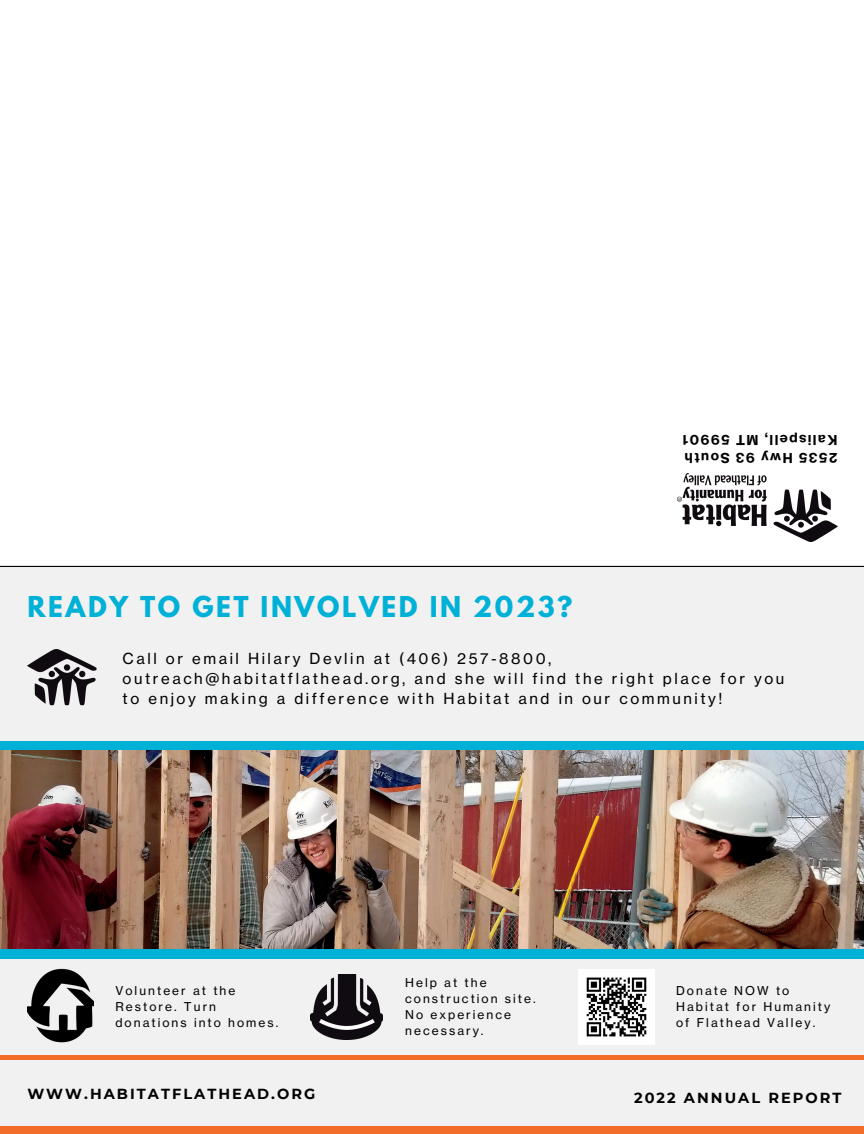
<style>
.page{position:relative;width:864px;height:1134px;background:#fff}
.page>*{position:absolute;margin:0;border:0;box-sizing:border-box;transform-origin:0 0}
.t1{font:700 25.5px "League Spartan";letter-spacing:.1em;color:#00b1d7}
.t2{font:15px/20.2px "N Haas Grotesk TX Pro 55 Rg";letter-spacing:.17em;color:#000}
.t3{font:700 14.55px "Montserrat";letter-spacing:.14em;color:#000}
.t4{font:13.5px "N Haas Grotesk TX Pro 75 Bd";letter-spacing:.11em;color:#000}
.t5{font:12px/16px "N Haas Grotesk TX Pro 55 Rg";letter-spacing:.17em;color:#000}
</style>
<div class="page">
<div style="left:0;top:567px;width:864px;height:567px;background:#f1f1f1"></div>
<hr style="left:0;top:566px;width:864px;height:1px;background:#000">
<img style="left:678px;top:474px;width:159px;height:67px">
<div style="left:0;top:1126px;width:864px;height:8px;background:#f36d2a"></div>
<img style="left:27px;top:968px;width:67px;height:75px">
<img style="left:311px;top:974px;width:72px;height:66px">
<img style="left:579px;top:969px;width:75px;height:76px">
<hr style="left:0;top:1056px;width:864px;height:4px;background:#f36d2a">
<div style="left:0;top:742px;width:864px;height:216px;background:#00b1d7"></div>
<img style="left:0;top:751px;width:864px;height:198px">
<img style="left:27px;top:650px;width:70px;height:56px">
<p class="t4" style="left:730px;top:448px;width:49px;rotate:-180deg">59901</p>
<p class="t4" style="left:759px;top:448px;width:24px;rotate:-180deg">MT</p>
<p class="t4" style="left:837px;top:448px;width:74px;rotate:-180deg">K a sil p e ,ll</p>
<h1 class="t1" style="left:27px;top:594px;width:547px">READY TO GET INVOLVED IN 2023?</h1>
<p class="t4" style="left:730px;top:466px;width:47px;rotate:-180deg">S o u ht</p>
<p class="t4" style="left:755px;top:466px;width:20px;rotate:-180deg">93</p>
<p class="t4" style="left:793px;top:466px;width:33px;rotate:-180deg">Hwy</p>
<p class="t4" style="left:837px;top:466px;width:40px;rotate:-180deg">2535</p>
<p class="t2" style="left:123px;top:648px;width:663px">Call or email Hilary Devlin at (406) 257-8800, outreach@habitatflathead.org, and she will find the right place for you to enjoy making a difference with Habitat and in our community!</p>
<p class="t5" style="left:115px;top:982px;width:164px">Volunteer at the<br>Restore. Turn donations into homes.</p>
<p class="t5" style="left:405px;top:974px;width:132px">Help at the construction site.<br>No experience necessary.</p>
<p class="t5" style="left:676px;top:982px;width:156px">Donate NOW to<br>Habitat for Humanity of Flathead Valley.</p>
<p class="t3" style="left:27px;top:1085px;width:290px">WWW.HABITATFLATHEAD.ORG</p>
<p class="t3" style="left:634px;top:1089px;width:209px">2022 ANNUAL REPORT</p>
</div>
